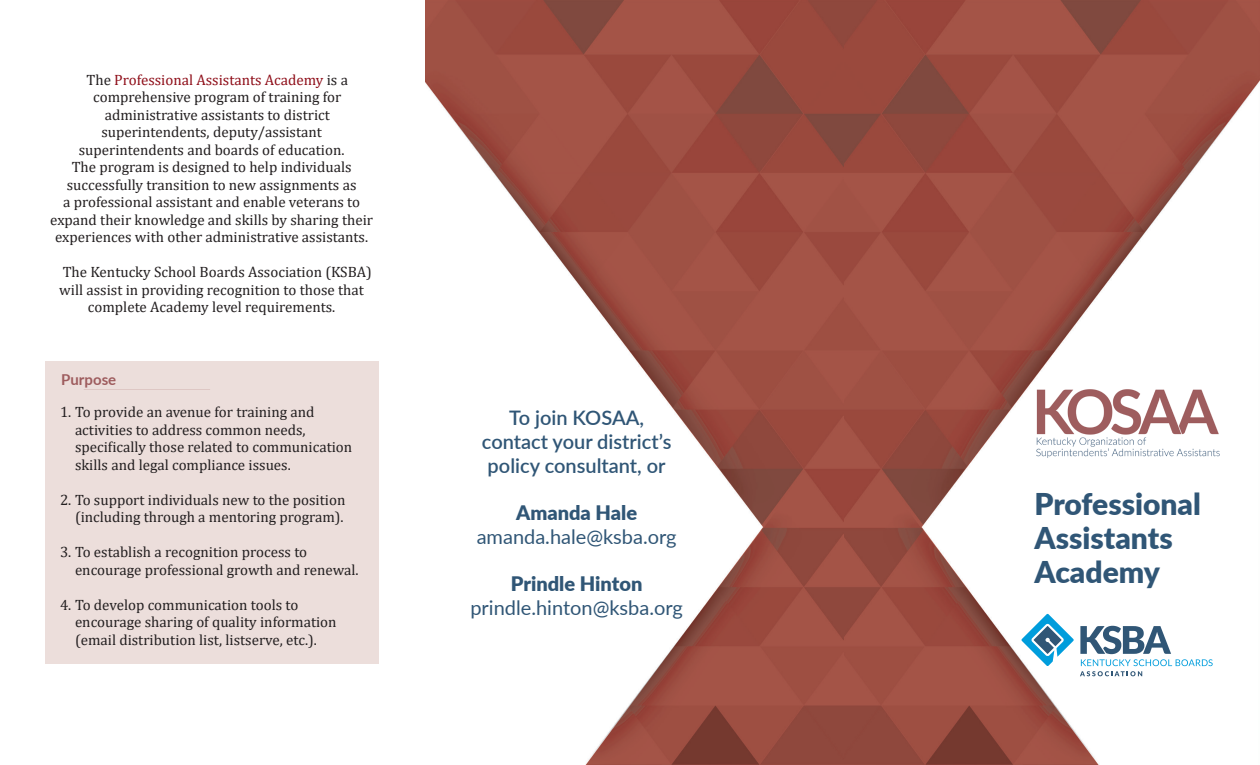
<style>
.page{position:relative;width:1260px;height:765px;background:#fff}
.page>*{position:absolute;margin:0;border:0;box-sizing:border-box;transform-origin:0 0}
.t1{font:900 30px/33.8px "Lato";color:#305676}
.t2{font:600 20px/23.8px "Lato";color:#305676}
.t3{font:20px "Lato";color:#305676}
.t4{font:900 20px "Lato";color:#305676}
.t5{font:15px/17.5px "Cambria";color:#231f20}
.t6{font:15px "Cambria";color:#8f0f1a}
.t7{font:700 15px "Lato";color:#9e5c5e}
.s1{color:#231f20}
</style>
<div class="page">
<div style="left:45px;top:362px;width:333px;height:302px;background:#ecdedb"></div>
<img style="left:426px;top:0;width:834px;height:765px">
<img style="left:1034px;top:387px;width:188px;height:72px">
<svg style="left:1022px;top:614px;width:52px;height:52px"></svg>
<svg style="left:1080px;top:626px;width:133px;height:50px"></svg>
<p class="t6" style="left:86px;top:71px;width:263px"><span class="s1">The</span> Professional Assistants Academy <span class="s1">is a</span></p>
<p class="t5" style="left:93px;top:88px;width:250px">comprehensive program of training for</p>
<p class="t5" style="left:105px;top:106px;width:227px">administrative assistants to district</p>
<p class="t5" style="left:101px;top:123px;width:222px">superintendents, deputy/assistant</p>
<p class="t5" style="left:79px;top:141px;width:267px">superintendents and boards of education.</p>
<p class="t5" style="left:72px;top:158px;width:281px">The program is designed to help individuals</p>
<p class="t5" style="left:67px;top:176px;width:291px">successfully transition to new assignments as</p>
<p class="t5" style="left:63px;top:193px;width:299px">a professional assistant and enable veterans to</p>
<p class="t5" style="left:50px;top:211px;width:324px">expand their knowledge and skills by sharing their</p>
<p class="t5" style="left:55px;top:228px;width:315px">experiences with other administrative assistants.</p>
<p class="t5" style="left:59px;top:263px;width:314px;text-align:center">The Kentucky School Boards Association (KSBA) will assist in providing recognition to those that complete Academy level requirements.</p>
<p class="t7" style="left:61px;top:368px;width:57px">Purpose</p>
<p class="t5" style="left:75px;top:403px;width:279px;text-indent:-15px">1. To provide an avenue for training and activities to address common needs, specifically those related to communication skills and legal compliance issues.</p>
<p class="t5" style="left:60px;top:491px;width:287px;text-align:right">2. To support individuals new to the position (including through a mentoring program).</p>
<p class="t5" style="left:75px;top:543px;width:285px;text-indent:-15px">3. To establish a recognition process to encourage professional growth and renewal.</p>
<p class="t5" style="left:75px;top:596px;width:263px;text-indent:-15px">4. To develop communication tools to encourage sharing of quality information (email distribution list, listserve, etc.).</p>
<p class="t2" style="left:509px;top:405px;width:136px">To join KOSAA,</p>
<p class="t2" style="left:482px;top:429px;width:191px">contact your district’s policy consultant, or</p>
<p class="t4" style="left:516px;top:498px;width:123px">Amanda Hale</p>
<p class="t3" style="left:477px;top:522px;width:201px">amanda.hale@ksba.org</p>
<p class="t4" style="left:511px;top:569px;width:133px">Prindle Hinton</p>
<p class="t3" style="left:470px;top:593px;width:214px">prindle.hinton@ksba.org</p>
<p class="t1" style="left:1034px;top:486px;width:168px">Professional<br>Assistants<br>Academy</p>
</div>
